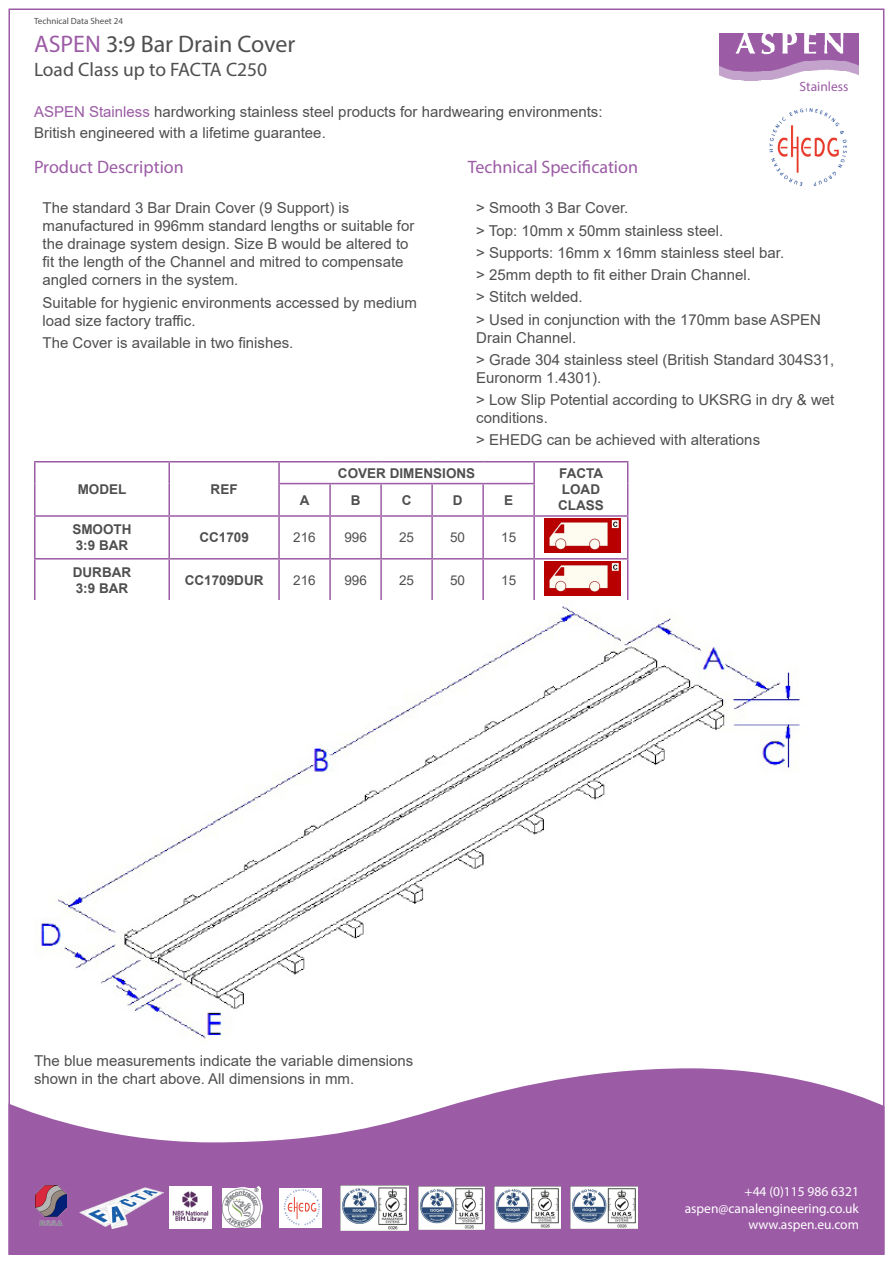
<style>
.page{position:relative;width:893px;height:1263px;background:#fff}
.page>*{position:absolute;margin:0;border:0;box-sizing:border-box;transform-origin:0 0}
.t1{font:24px "Myriad Pro";color:#504f4f}
.t2{font:19.5px "Myriad Pro";color:#504f4f}
.t3{font:18px "Myriad Pro";color:#9b5ba5}
.t4{font:15px/18px "Arial";color:#504f4f}
.t5{font:700 13.5px/16.2px "Arial";color:#504f4f}
.t6{font:13.5px "Myriad Pro";color:#fff}
.t7{font:13.5px "Arial";color:#504f4f}
.t8{font:13.5px "Myriad Pro";color:#9b5ba5}
.t9{font:9px "Myriad Pro";color:#504f4f}
.s1{color:#9b5ba5}
</style>
<div class="page">
<svg style="left:9px;top:1068px;width:875px;height:186px;fill:#9b5ba5"></svg>
<img style="left:769px;top:108px;width:78px;height:78px">
<svg style="left:222px;top:1187px;width:41px;height:40px"></svg>
<img style="left:222px;top:1188px;width:39px;height:39px">
<img style="left:80px;top:1187px;width:83px;height:42px">
<img style="left:35px;top:1185px;width:32px;height:41px">
<img style="left:340px;top:1186px;width:68px;height:44px">
<img style="left:418px;top:1186px;width:67px;height:43px">
<img style="left:494px;top:1186px;width:67px;height:43px">
<img style="left:571px;top:1186px;width:66px;height:43px">
<img style="left:169px;top:1187px;width:43px;height:42px">
<img style="left:279px;top:1188px;width:42px;height:40px">
<img style="left:719px;top:34px;width:140px;height:47px">
<hr style="left:34px;top:461px;width:135px;height:1px;background:#9b5ba5">
<hr style="left:34px;top:462px;width:2px;height:22px;background:#9b5ba5">
<hr style="left:169px;top:461px;width:110px;height:1px;background:#9b5ba5">
<hr style="left:168px;top:462px;width:2px;height:22px;background:#9b5ba5">
<hr style="left:34px;top:484px;width:2px;height:31px;background:#9b5ba5">
<hr style="left:168px;top:484px;width:2px;height:31px;background:#9b5ba5">
<hr style="left:34px;top:515px;width:135px;height:2px;background:#9b5ba5">
<hr style="left:169px;top:515px;width:110px;height:2px;background:#9b5ba5">
<hr style="left:279px;top:461px;width:51px;height:1px;background:#9b5ba5">
<hr style="left:278px;top:462px;width:2px;height:21px;background:#9b5ba5">
<hr style="left:330px;top:461px;width:51px;height:1px;background:#9b5ba5">
<hr style="left:381px;top:461px;width:51px;height:1px;background:#9b5ba5">
<hr style="left:432px;top:461px;width:51px;height:1px;background:#9b5ba5">
<hr style="left:483px;top:461px;width:51px;height:1px;background:#9b5ba5">
<hr style="left:534px;top:461px;width:94px;height:1px;background:#9b5ba5">
<hr style="left:533px;top:462px;width:2px;height:21px;background:#9b5ba5">
<svg style="left:627px;top:462px;width:1px;height:22px"></svg>
<hr style="left:533px;top:484px;width:2px;height:31px;background:#9b5ba5">
<hr style="left:627px;top:484px;width:1px;height:31px;background:#9b5ba5">
<hr style="left:534px;top:515px;width:94px;height:2px;background:#9b5ba5">
<hr style="left:278px;top:483px;width:52px;height:1px;background:#9b5ba5">
<hr style="left:278px;top:484px;width:2px;height:31px;background:#9b5ba5">
<hr style="left:330px;top:483px;width:51px;height:1px;background:#9b5ba5">
<hr style="left:329px;top:484px;width:2px;height:31px;background:#9b5ba5">
<hr style="left:381px;top:483px;width:51px;height:1px;background:#9b5ba5">
<hr style="left:380px;top:484px;width:2px;height:31px;background:#9b5ba5">
<hr style="left:432px;top:483px;width:51px;height:1px;background:#9b5ba5">
<hr style="left:431px;top:484px;width:2px;height:31px;background:#9b5ba5">
<hr style="left:483px;top:483px;width:52px;height:1px;background:#9b5ba5">
<hr style="left:482px;top:484px;width:2px;height:31px;background:#9b5ba5">
<hr style="left:279px;top:515px;width:51px;height:2px;background:#9b5ba5">
<hr style="left:330px;top:515px;width:51px;height:2px;background:#9b5ba5">
<hr style="left:381px;top:515px;width:51px;height:2px;background:#9b5ba5">
<hr style="left:432px;top:515px;width:51px;height:2px;background:#9b5ba5">
<hr style="left:483px;top:515px;width:51px;height:2px;background:#9b5ba5">
<hr style="left:34px;top:517px;width:2px;height:41px;background:#9b5ba5">
<hr style="left:168px;top:517px;width:2px;height:41px;background:#9b5ba5">
<hr style="left:278px;top:517px;width:2px;height:41px;background:#9b5ba5">
<hr style="left:329px;top:517px;width:2px;height:41px;background:#9b5ba5">
<hr style="left:380px;top:517px;width:2px;height:41px;background:#9b5ba5">
<hr style="left:431px;top:517px;width:2px;height:41px;background:#9b5ba5">
<hr style="left:482px;top:517px;width:2px;height:41px;background:#9b5ba5">
<hr style="left:533px;top:517px;width:2px;height:41px;background:#9b5ba5">
<hr style="left:627px;top:517px;width:1px;height:41px;background:#9b5ba5">
<hr style="left:34px;top:558px;width:135px;height:1px;background:#9b5ba5">
<hr style="left:34px;top:559px;width:2px;height:42px;background:#9b5ba5">
<hr style="left:169px;top:558px;width:110px;height:1px;background:#9b5ba5">
<hr style="left:168px;top:559px;width:2px;height:42px;background:#9b5ba5">
<hr style="left:279px;top:558px;width:51px;height:1px;background:#9b5ba5">
<hr style="left:278px;top:559px;width:2px;height:42px;background:#9b5ba5">
<hr style="left:330px;top:558px;width:51px;height:1px;background:#9b5ba5">
<hr style="left:329px;top:559px;width:2px;height:42px;background:#9b5ba5">
<hr style="left:381px;top:558px;width:51px;height:1px;background:#9b5ba5">
<hr style="left:380px;top:559px;width:2px;height:42px;background:#9b5ba5">
<hr style="left:432px;top:558px;width:51px;height:1px;background:#9b5ba5">
<hr style="left:431px;top:559px;width:2px;height:42px;background:#9b5ba5">
<hr style="left:483px;top:558px;width:51px;height:1px;background:#9b5ba5">
<hr style="left:482px;top:559px;width:2px;height:42px;background:#9b5ba5">
<hr style="left:534px;top:558px;width:94px;height:1px;background:#9b5ba5">
<hr style="left:533px;top:559px;width:2px;height:42px;background:#9b5ba5">
<hr style="left:627px;top:559px;width:1px;height:42px;background:#9b5ba5">
<img style="left:36px;top:603px;width:764px;height:436px">
<img style="left:544px;top:519px;width:77px;height:34px">
<img style="left:544px;top:561px;width:77px;height:34px">
<p class="t9" style="left:34px;top:15px;width:90px">Technical Data Sheet 24</p>
<p class="t1" style="left:34px;top:29px;width:263px"><span class="s1">ASPEN</span> 3:9 Bar Drain Cover</p>
<p class="t2" style="left:34px;top:57px;width:235px">Load Class up to FACTA C250</p>
<p class="t4" style="left:34px;top:103px;width:570px"><span class="s1">ASPEN Stainless</span> hardworking stainless steel products for hardwearing environments:</p>
<p class="t4" style="left:34px;top:124px;width:293px">British engineered with a lifetime guarantee.</p>
<p class="t8" style="left:800px;top:78px;width:50px">Stainless</p>
<p class="t3" style="left:34px;top:156px;width:151px">Product Description</p>
<p class="t4" style="left:43px;top:199px;width:373px">The standard 3 Bar Drain Cover (9 Support) is manufactured in 996mm standard lengths or suitable for the drainage system design. Size B would be altered to fit the length of the Channel and mitred to compensate angled corners in the system.</p>
<p class="t4" style="left:43px;top:293px;width:376px">Suitable for hygienic environments accessed by medium load size factory traffic.</p>
<p class="t4" style="left:43px;top:333px;width:252px">The Cover is available in two finishes.</p>
<p class="t3" style="left:468px;top:156px;width:172px">Technical Specification</p>
<p class="t4" style="left:476px;top:199px;width:154px">&gt; Smooth 3 Bar Cover.</p>
<p class="t4" style="left:476px;top:221px;width:248px">&gt; Top: 10mm x 50mm stainless steel.</p>
<p class="t4" style="left:476px;top:243px;width:310px">&gt; Supports: 16mm x 16mm stainless steel bar.</p>
<p class="t4" style="left:476px;top:266px;width:276px">&gt; 25mm depth to fit either Drain Channel.</p>
<p class="t4" style="left:476px;top:288px;width:108px">&gt; Stitch welded.</p>
<p class="t4" style="left:476px;top:310px;width:346px">&gt; Used in conjunction with the 170mm base ASPEN<br>Drain Channel.</p>
<p class="t4" style="left:476px;top:350px;width:360px">&gt; Grade 304 stainless steel (British Standard 304S31,<br>Euronorm 1.4301).</p>
<p class="t4" style="left:476px;top:391px;width:360px">&gt; Low Slip Potential according to UKSRG in dry &amp; wet conditions.</p>
<p class="t4" style="left:476px;top:431px;width:285px">&gt; EHEDG can be achieved with alterations</p>
<p class="t5" style="left:78px;top:481px;width:50px">MODEL</p>
<p class="t5" style="left:211px;top:481px;width:28px">REF</p>
<p class="t5" style="left:338px;top:465px;width:139px">COVER DIMENSIONS</p>
<p class="t5" style="left:559px;top:465px;width:45px">FACTA<br>LOAD</p>
<p class="t5" style="left:558px;top:497px;width:47px">CLASS</p>
<p class="t5" style="left:300px;top:492px;width:11px">A</p>
<p class="t5" style="left:351px;top:492px;width:11px">B</p>
<p class="t5" style="left:402px;top:492px;width:11px">C</p>
<p class="t5" style="left:453px;top:492px;width:11px">D</p>
<p class="t5" style="left:504px;top:492px;width:11px">E</p>
<p class="t5" style="left:72px;top:521px;width:61px">SMOOTH</p>
<p class="t5" style="left:76px;top:538px;width:54px">3:9 BAR</p>
<p class="t5" style="left:73px;top:564px;width:60px">DURBAR</p>
<p class="t5" style="left:76px;top:580px;width:54px">3:9 BAR</p>
<p class="t5" style="left:199px;top:530px;width:51px">CC1709</p>
<p class="t7" style="left:293px;top:528px;width:24px">216</p>
<p class="t7" style="left:344px;top:528px;width:24px">996</p>
<p class="t7" style="left:399px;top:528px;width:17px">25</p>
<p class="t7" style="left:450px;top:528px;width:17px">50</p>
<p class="t7" style="left:501px;top:528px;width:17px">15</p>
<p class="t5" style="left:185px;top:572px;width:80px">CC1709DUR</p>
<p class="t7" style="left:293px;top:571px;width:24px">216</p>
<p class="t7" style="left:344px;top:571px;width:24px">996</p>
<p class="t7" style="left:399px;top:571px;width:17px">25</p>
<p class="t7" style="left:450px;top:571px;width:17px">50</p>
<p class="t7" style="left:501px;top:571px;width:17px">15</p>
<p class="t4" style="left:34px;top:1051px;width:381px">The blue measurements indicate the variable dimensions shown in the chart above. All dimensions in mm.</p>
<p class="t6" style="left:745px;top:1183px;width:116px">+44 (0)115 986 6321</p>
<p class="t6" style="left:685px;top:1200px;width:176px">aspen@canalengineering.co.uk</p>
<p class="t6" style="left:748px;top:1216px;width:112px">www.aspen.eu.com</p>
</div>
